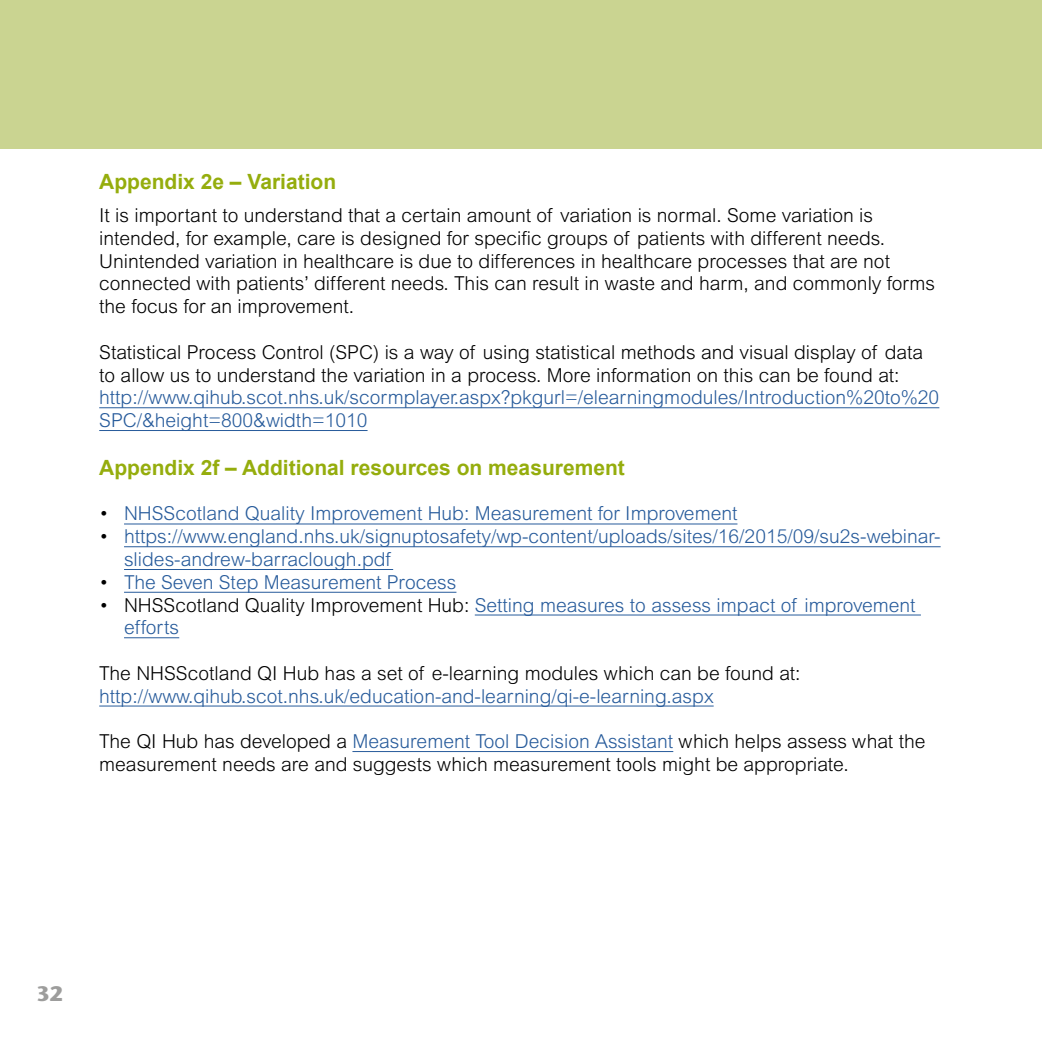
<style>
.page{position:relative;width:1042px;height:1042px;background:#fff}
.page>*{position:absolute;margin:0;border:0;box-sizing:border-box;transform-origin:0 0}
.t1{font:700 21px "Arial";color:#95ad0d}
.t2{font:700 21px "Stone Sans";color:#9d9d9c}
.t3{font:300 19.25px/22.8px "Arial";color:#000}
.t4{font:300 19.25px/22.8px "Arial";color:#275b9b}
.s1{color:#000}
.s2{color:#275b9b}
</style>
<div class="page">
<div style="left:0;top:0;width:1042px;height:149px;background:#cad491"></div>
<hr style="left:99px;top:407px;width:840px;height:1px;background:#275b9b">
<hr style="left:99px;top:430px;width:268px;height:1px;background:#275b9b">
<hr style="left:124px;top:523px;width:613px;height:1px;background:#275b9b">
<hr style="left:124px;top:546px;width:816px;height:1px;background:#275b9b">
<hr style="left:124px;top:569px;width:269px;height:1px;background:#275b9b">
<hr style="left:124px;top:592px;width:332px;height:1px;background:#275b9b">
<hr style="left:475px;top:614px;width:446px;height:1px;background:#275b9b">
<hr style="left:124px;top:637px;width:55px;height:1px;background:#275b9b">
<hr style="left:99px;top:705px;width:614px;height:1px;background:#275b9b">
<hr style="left:352px;top:751px;width:321px;height:1px;background:#275b9b">
<p class="t1" style="left:99px;top:168px;width:238px">Appendix 2e – Variation</p>
<p class="t3" style="left:99px;top:204px;width:837px">It is important to understand that a certain amount of variation is normal. Some variation is intended, for example, care is designed for specific groups of patients with different needs.<br>Unintended variation in healthcare is due to differences in healthcare processes that are not connected with patients’ different needs. This can result in waste and harm, and commonly forms the focus for an improvement.</p>
<p class="t3" style="left:99px;top:340px;width:825px">Statistical Process Control (SPC) is a way of using statistical methods and visual display of data to allow us to understand the variation in a process. More information on this can be found at:</p>
<p class="t4" style="left:99px;top:386px;width:841px">http://www.qihub.scot.nhs.uk/scormplayer.aspx?pkgurl=/elearningmodules/Introduction%20to%20<br>SPC/&amp;height=800&amp;width=1010</p>
<p class="t1" style="left:99px;top:453px;width:527px">Appendix 2f – Additional resources on measurement</p>
<p class="t4" style="left:99px;top:502px;width:640px"><span class="s1">•</span> NHSScotland Quality Improvement Hub: Measurement for Improvement</p>
<p class="t4" style="left:124px;top:525px;width:818px;text-indent:-25px"><span class="s1">•</span> https://www.england.nhs.uk/signuptosafety/wp-content/uploads/sites/16/2015/09/su2s-webinar&shy;slides-andrew-barraclough.pdf</p>
<p class="t4" style="left:99px;top:570px;width:359px"><span class="s1">•</span> The Seven Step Measurement Process</p>
<p class="t4" style="left:124px;top:593px;width:793px;text-indent:-25px"><span class="s1">• NHSScotland Quality Improvement Hub:</span> Setting measures to assess impact of improvement efforts</p>
<p class="t3" style="left:99px;top:661px;width:703px">The NHSScotland QI Hub has a set of e-learning modules which can be found at:</p>
<p class="t4" style="left:99px;top:684px;width:616px">http://www.qihub.scot.nhs.uk/education-and-learning/qi-e-learning.aspx</p>
<p class="t3" style="left:99px;top:730px;width:827px">The QI Hub has developed a <span class="s2">Measurement Tool Decision Assistant</span> which helps assess what the measurement needs are and suggests which measurement tools might be appropriate.</p>
<p class="t2" style="left:36px;top:981px;width:28px">32</p>
</div>
